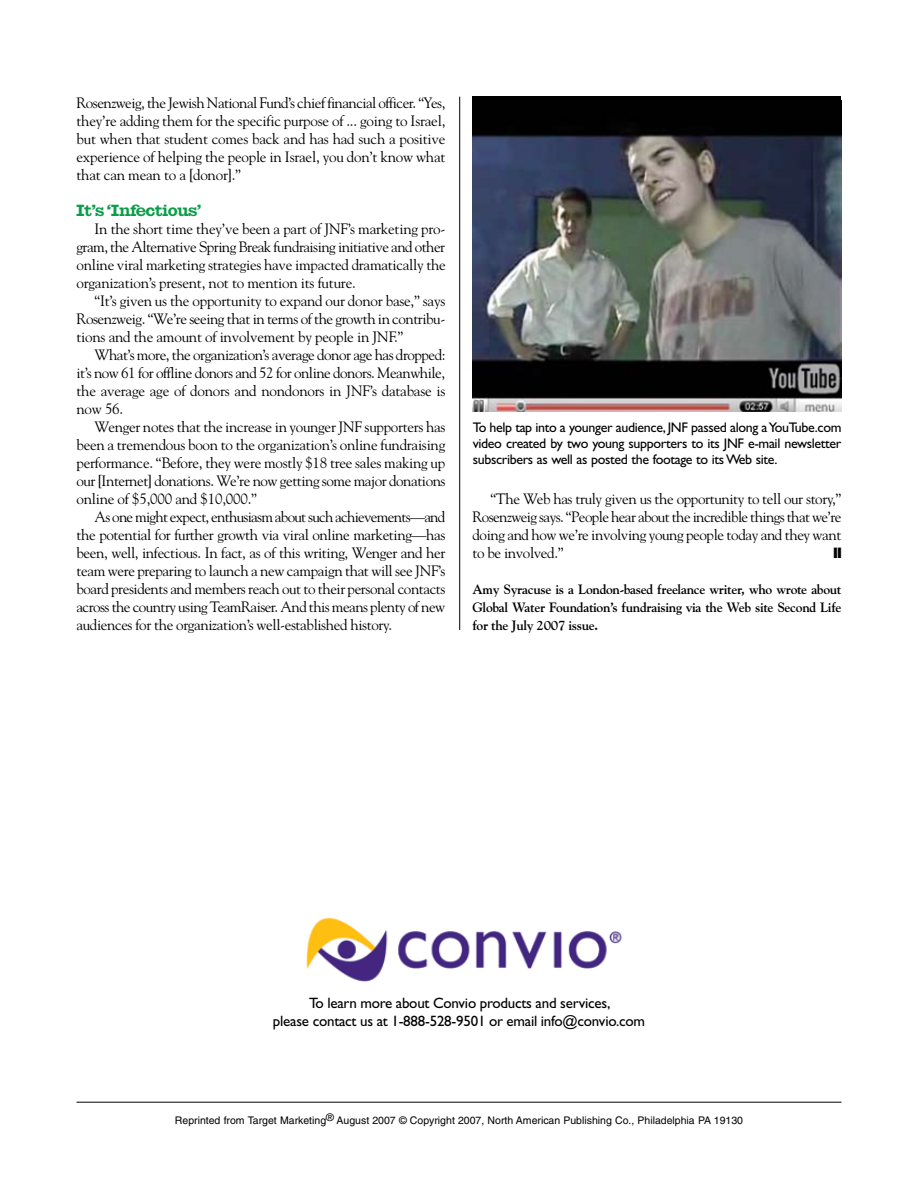
<style>
.page{position:relative;width:918px;height:1188px;background:#fff}
.page>*{position:absolute;margin:0;border:0;box-sizing:border-box;transform-origin:0 0}
.t1{font:15px/18px "Goudy";letter-spacing:-.015em;color:#000;text-align:justify}
.t2{font:15px/18px "Gill Sans";letter-spacing:-.015em;color:#000;text-align:center}
.t3{font:700 15px "OL Egiziano";letter-spacing:.005em;color:#099d49}
.t4{font:13.95px/16.4px "Gill Sans";letter-spacing:-.025em;color:#000;text-align:justify}
.t5{font:700 13.5px/18px "Goudy";letter-spacing:-.025em;color:#000;text-align:justify}
.t6{font:10.5px "Helvetica";color:#000}
</style>
<div class="page">
<img style="left:473px;top:101px;width:369px;height:311px">
<hr style="left:459px;top:97px;width:1px;height:533px;background:#000">
<img style="left:306px;top:918px;width:316px;height:64px">
<hr style="left:76px;top:1102px;width:766px;height:1px;background:#000">
<p class="t1" style="left:76px;top:93px;width:371px">Rosenzweig, the Jewish National Fund’s chief financial officer. “Yes, they’re adding them for the specific purpose of ... going to Israel, but when that student comes back and has had such a positive experience of helping the people in Israel, you don’t know what that can mean to a [donor].”</p>
<p class="t3" style="left:76px;top:201px;width:126px">It’s ‘Infectious’</p>
<p class="t1" style="left:76px;top:219px;width:371px;text-indent:18px">In the short time they’ve been a part of JNF’s marketing pro&shy;gram, the Alternative Spring Break fundraising initiative and other online viral marketing strategies have impacted dramatically the organization’s present, not to mention its future.</p>
<p class="t1" style="left:76px;top:291px;width:371px;text-indent:18px">“It’s given us the opportunity to expand our donor base,” says Rosenzweig. “We’re seeing that in terms of the growth in contribu&shy;tions and the amount of involvement by people in JNF.”</p>
<p class="t1" style="left:76px;top:345px;width:371px;text-indent:18px">What’s more, the organization’s average donor age has dropped: it’s now 61 for offline donors and 52 for online donors. Meanwhile, the average age of donors and nondonors in JNF’s database is now 56.</p>
<p class="t1" style="left:76px;top:417px;width:371px;text-indent:18px">Wenger notes that the increase in younger JNF supporters has been a tremendous boon to the organization’s online fundraising performance. “Before, they were mostly $18 tree sales making up our [Internet] donations. We’re now getting some major donations online of $5,000 and $10,000.”</p>
<p class="t1" style="left:76px;top:507px;width:371px;text-indent:18px">As one might expect, enthusiasm about such achievements—and the potential for further growth via viral online marketing—has been, well, infectious. In fact, as of this writing, Wenger and her team were preparing to launch a new campaign that will see JNF’s board presidents and members reach out to their personal contacts across the country using TeamRaiser. And this means plenty of new audiences for the organization’s well-established history.</p>
<p class="t4" style="left:473px;top:419px;width:370px">To help tap into a younger audience, JNF passed along a YouTube.com video created by two young supporters to its JNF e-mail newsletter subscribers as well as posted the footage to its Web site.</p>
<p class="t1" style="left:472px;top:489px;width:370px;text-indent:18px">“The Web has truly given us the opportunity to tell our story,” Rosenzweig says. “People hear about the incredible things that we’re doing and how we’re involving young people today and they want to be involved.”</p>
<p class="t5" style="left:473px;top:580px;width:371px">Amy Syracuse is a London-based freelance writer, who wrote about Global Water Foundation’s fundraising via the Web site Second Life for the July 2007 issue.</p>
<p class="t2" style="left:273px;top:994px;width:374px">To learn more about Convio products and services,<br>please contact us at 1-888-528-9501 or email info@convio.com</p>
<p class="t6" style="left:175px;top:1115px;width:570px">Reprinted from Target Marketing® August 2007 © Copyright 2007, North American Publishing Co., Philadelphia PA 19130</p>
</div>
